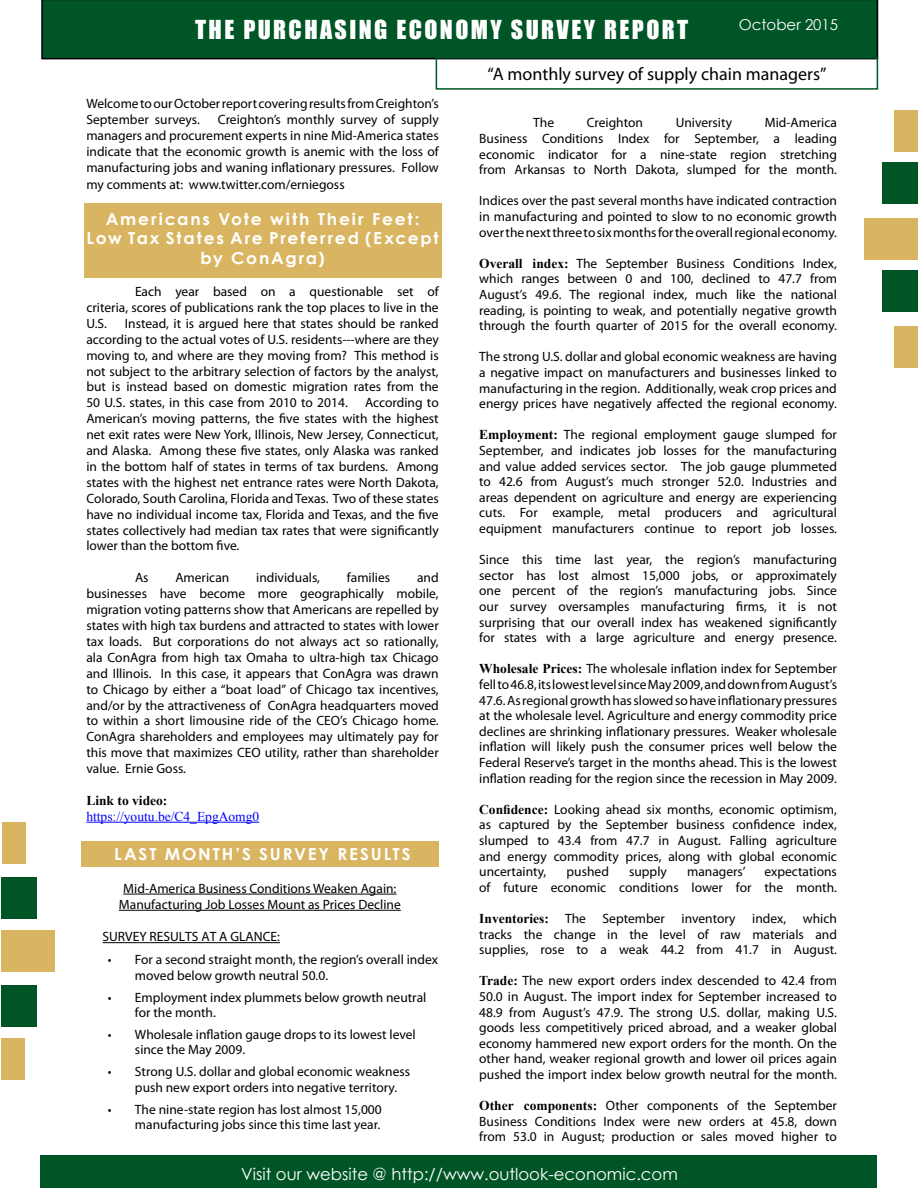
<style>
.page{position:relative;width:918px;height:1188px;background:#fff}
.page>*{position:absolute;margin:0;border:0;box-sizing:border-box;transform-origin:0 0}
.t1{font:24px "Impact";letter-spacing:.1em;color:#fff}
.t2{font:18px "Myriad Pro";color:#000}
.t3{font:700 16.5px/19.8px "Century Gothic";letter-spacing:.105em;color:#fff;text-align:center;scale:1.04 1}
.t4{font:16.5px "Century Gothic";color:#fff}
.t5{font:15px "Century Gothic";color:#fff}
.t6{font:13.5px/15.6px "Myriad Pro";color:#000;text-align:justify}
.t7{font:13.5px "Times New Roman";color:#00f}
.t8{font:700 13.5px "Times New Roman";color:#000}
.s1{font-family:"Times New Roman";font-weight:700}
</style>
<div class="page">
<div style="left:2px;top:822px;width:24px;height:42px;background:#d9b562"></div>
<div style="left:1px;top:878px;width:36px;height:42px;background:#005526"></div>
<div style="left:2px;top:930px;width:53px;height:42px;background:#d9b562"></div>
<div style="left:1px;top:986px;width:36px;height:42px;background:#005526"></div>
<div style="left:1px;top:1038px;width:24px;height:42px;background:#d9b562"></div>
<div style="left:894px;top:326px;width:24px;height:42px;background:#d9b562"></div>
<div style="left:882px;top:270px;width:36px;height:42px;background:#005526"></div>
<div style="left:864px;top:218px;width:54px;height:42px;background:#d9b562"></div>
<div style="left:882px;top:162px;width:36px;height:42px;background:#005526"></div>
<div style="left:894px;top:110px;width:24px;height:42px;background:#d9b562"></div>
<div style="left:40px;top:1155px;width:838px;height:33px;background:#005526"></div>
<div style="left:41px;top:0;width:837px;height:59px;background:#005526"></div>
<div style="left:436px;top:57px;width:442px;height:33px;border:2px solid #005526"></div>
<div style="left:84px;top:204px;width:358px;height:74px;background:#d9b562"></div>
<div style="left:81px;top:842px;width:358px;height:25px;background:#d9b562"></div>
<hr style="left:86px;top:822px;width:173px;height:1px;background:#00f">
<hr style="left:123px;top:894px;width:273px;height:1px;background:#000">
<hr style="left:119px;top:910px;width:282px;height:1px;background:#000">
<hr style="left:103px;top:942px;width:177px;height:1px;background:#000">
<p class="t5" style="left:739px;top:14px;width:101px">October 2015</p>
<h2 class="t2" style="left:488px;top:63px;width:340px">“A monthly survey of supply chain managers”</h2>
<h1 class="t1" style="left:195px;top:16px;width:495px">THE PURCHASING ECONOMY SURVEY REPORT</h1>
<p class="t6" style="left:86px;top:95px;width:354px;line-height:16.2px">Welcome to our October report covering results from Creighton’s<br>September surveys.</p>
<p class="t6" style="left:86px;top:111px;width:354px;line-height:16.2px;text-indent:132px">Creighton’s monthly survey of supply managers and procurement experts in nine Mid-America states indicate that the economic growth is anemic with the loss of manufacturing jobs and waning inflationary pressures. Follow my comments at: www.twitter.com/erniegoss</p>
<p class="t3" style="left:86px;top:208px;width:340px">Americans Vote with Their Feet:<br>Low Tax States Are Preferred (Except by ConAgra)</p>
<p class="t6" style="left:86px;top:283px;width:354px;text-indent:49px">Each year based on a questionable set of criteria, scores of publications rank the top places to live in the U.S.</p>
<p class="t6" style="left:86px;top:315px;width:354px;text-indent:39px">Instead, it is argued here that states should be ranked according to the actual votes of U.S. residents---where are they moving to, and where are they moving from? This method is not subject to the arbitrary selection of factors by the analyst, but is instead based on domestic migration rates from the 50 U.S. states, in this case from 2010 to 2014.</p>
<p class="t6" style="left:86px;top:395px;width:354px;text-indent:279px">According to American’s moving patterns, the five states with the highest net exit rates were New York, Illinois, New Jersey, Connecticut, and Alaska. Among these five states, only Alaska was ranked in the bottom half of states in terms of tax burdens. Among states with the highest net entrance rates were North Dakota, Colorado, South Carolina, Florida and Texas. Two of these states have no individual income tax, Florida and Texas, and the five states collectively had median tax rates that were significantly lower than the bottom five.</p>
<p class="t6" style="left:135px;top:570px;width:15px">As</p>
<p class="t6" style="left:175px;top:570px;width:55px">American</p>
<p class="t6" style="left:256px;top:570px;width:65px">individuals,</p>
<p class="t6" style="left:347px;top:570px;width:45px">families</p>
<p class="t6" style="left:86px;top:570px;width:354px;text-indent:331px">and businesses have become more geographically mobile, migration voting patterns show that Americans are repelled by states with high tax burdens and attracted to states with lower tax loads. But corporations do not always act so rationally, ala ConAgra from high tax Omaha to ultra-high tax Chicago and Illinois. In this case, it appears that ConAgra was drawn to Chicago by either a “boat load” of Chicago tax incentives, and/or by the attractiveness of ConAgra headquarters moved to within a short limousine ride of the CEO’s Chicago home.<br>ConAgra shareholders and employees may ultimately pay for this move that maximizes CEO utility, rather than shareholder value. Ernie Goss.</p>
<p class="t8" style="left:86px;top:791px;width:83px">Link to video:</p>
<p class="t7" style="left:86px;top:807px;width:174px">https://youtu.be/C4_EpgAomg0</p>
<p class="t3" style="left:114px;top:844px;width:287px">LAST MONTH’S SURVEY RESULTS</p>
<p class="t6" style="left:119px;top:880px;width:283px;line-height:16.2px;text-align:center">Mid-America Business Conditions Weaken Again:<br>Manufacturing Job Losses Mount as Prices Decline</p>
<p class="t6" style="left:103px;top:929px;width:179px">SURVEY RESULTS AT A GLANCE:</p>
<p class="t6" style="left:135px;top:952px;width:305px;text-indent:-27px">• For a second straight month, the region’s overall index moved below growth neutral 50.0.</p>
<p class="t6" style="left:135px;top:989px;width:293px;text-indent:-27px">• Employment index plummets below growth neutral for the month.</p>
<p class="t6" style="left:135px;top:1027px;width:282px;text-indent:-27px">• Wholesale inflation gauge drops to its lowest level since the May 2009.</p>
<p class="t6" style="left:135px;top:1064px;width:277px;text-indent:-27px">• Strong U.S. dollar and global economic weakness push new export orders into negative territory.</p>
<p class="t6" style="left:108px;top:1101px;width:275px;text-align:right">• The nine-state region has lost almost 15,000 manufacturing jobs since this time last year.</p>
<p class="t6" style="left:479px;top:115px;width:359px;text-indent:285px">Mid-America Business Conditions Index for September, a leading economic indicator for a nine-state region stretching from Arkansas to North Dakota, slumped for the month.</p>
<p class="t6" style="left:479px;top:193px;width:359px">Indices over the past several months have indicated contraction in manufacturing and pointed to slow to no economic growth over the next three to six months for the overall regional economy.</p>
<p class="t6" style="left:479px;top:255px;width:359px"><span class="s1">Overall index:</span> The September Business Conditions Index, which ranges between 0 and 100, declined to 47.7 from August’s 49.6. The regional index, much like the national reading, is pointing to weak, and potentially negative growth through the fourth quarter of 2015 for the overall economy.</p>
<p class="t6" style="left:479px;top:349px;width:359px">The strong U.S. dollar and global economic weakness are having a negative impact on manufacturers and businesses linked to manufacturing in the region. Additionally, weak crop prices and energy prices have negatively affected the regional economy.</p>
<p class="t6" style="left:479px;top:427px;width:359px"><span class="s1">Employment:</span> The regional employment gauge slumped for September, and indicates job losses for the manufacturing and value added services sector. The job gauge plummeted to 42.6 from August’s much stronger 52.0. Industries and areas dependent on agriculture and energy are experiencing cuts. For example, metal producers and agricultural equipment manufacturers continue to report job losses.</p>
<p class="t6" style="left:479px;top:552px;width:359px">Since this time last year, the region’s manufacturing sector has lost almost 15,000 jobs, or approximately one percent of the region’s manufacturing jobs. Since our survey oversamples manufacturing firms, it is not surprising that our overall index has weakened significantly for states with a large agriculture and energy presence.</p>
<p class="t6" style="left:479px;top:661px;width:359px"><span class="s1">Wholesale Prices:</span> The wholesale inflation index for September fell to 46.8, its lowest level since May 2009, and down from August’s 47.6. As regional growth has slowed so have inflationary pressures at the wholesale level. Agriculture and energy commodity price declines are shrinking inflationary pressures. Weaker wholesale inflation will likely push the consumer prices well below the Federal Reserve’s target in the months ahead. This is the lowest inflation reading for the region since the recession in May 2009.</p>
<p class="t6" style="left:479px;top:801px;width:359px"><span class="s1">Confidence:</span> Looking ahead six months, economic optimism, as captured by the September business confidence index, slumped to 43.4 from 47.7 in August. Falling agriculture and energy commodity prices, along with global economic uncertainty,</p>
<p class="t6" style="left:533px;top:115px;width:22px">The</p>
<p class="t6" style="left:587px;top:115px;width:58px">Creighton</p>
<p class="t6" style="left:676px;top:115px;width:58px">University</p>
<p class="t6" style="left:567px;top:864px;width:44px">pushed</p>
<p class="t6" style="left:629px;top:864px;width:39px">supply</p>
<p class="t6" style="left:687px;top:864px;width:60px">managers’</p>
<p class="t6" style="left:479px;top:864px;width:359px;text-align:right">expectations<br>of future economic conditions lower for the month.</p>
<p class="t6" style="left:479px;top:911px;width:359px"><span class="s1">Inventories:</span> The September inventory index, which tracks the change in the level of raw materials and supplies, rose to a weak 44.2 from 41.7 in August.</p>
<p class="t6" style="left:479px;top:973px;width:359px"><span class="s1">Trade:</span> The new export orders index descended to 42.4 from 50.0 in August. The import index for September increased to 48.9 from August’s 47.9. The strong U.S. dollar, making U.S. goods less competitively priced abroad, and a weaker global economy hammered new export orders for the month. On the other hand, weaker regional growth and lower oil prices again pushed the import index below growth neutral for the month.</p>
<p class="t6" style="left:479px;top:1098px;width:359px"><span class="s1">Other components:</span> Other components of the September Business Conditions Index were new orders at 45.8, down from 53.0 in August; production or sales moved higher to</p>
<p class="t4" style="left:241px;top:1162px;width:438px">Visit our website @ http://www.outlook-economic.com</p>
</div>
